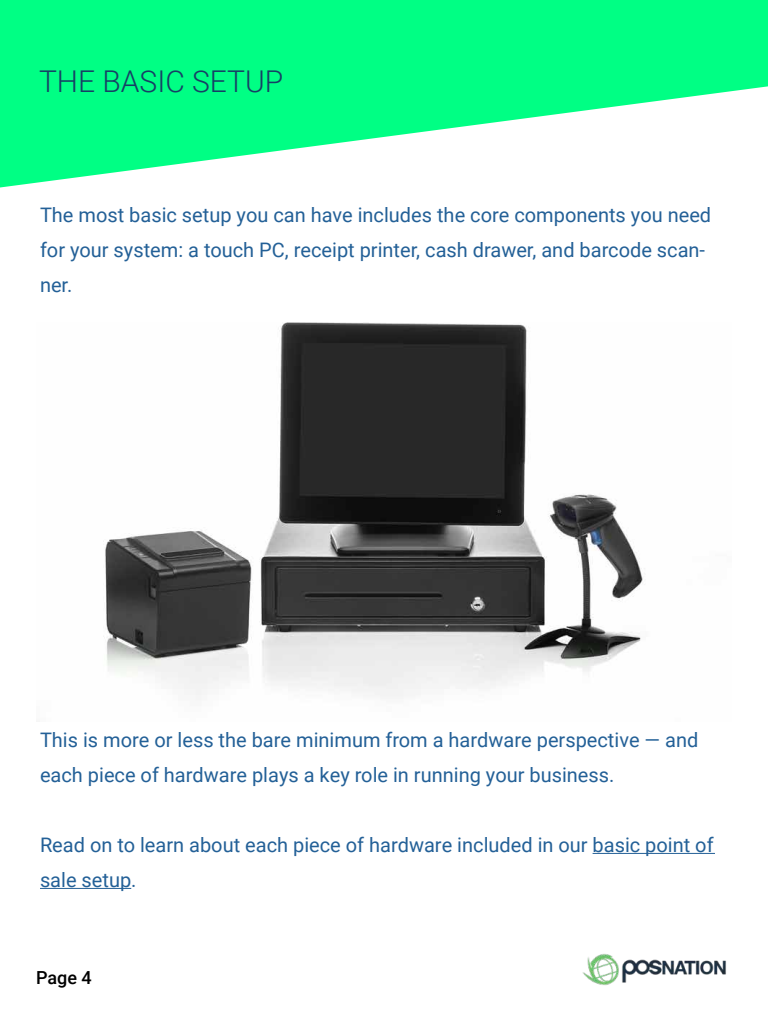
<style>
.page{position:relative;width:768px;height:1024px;background:#fff}
.page>*{position:absolute;margin:0;border:0;box-sizing:border-box;transform-origin:0 0}
.t1{font:300 30px "Roboto";color:#173f65}
.t2{font:20px/35px "Roboto";color:#236097}
.t3{font:500 18px "Roboto";color:#000}
</style>
<div class="page">
<hr style="left:593px;top:853px;width:122px;height:1px;background:#236097">
<hr style="left:40px;top:888px;width:91px;height:1px;background:#236097">
<svg style="left:0;top:0;width:768px;height:187px;fill:#00ff84"></svg>
<img style="left:103px;top:322px;width:540px;height:375px">
<img style="left:582px;top:954px;width:144px;height:31px">
<h1 class="t1" style="left:39px;top:61px;width:246px">THE BASIC SETUP</h1>
<p class="t2" style="left:40px;top:197px;width:673px">The most basic setup you can have includes the core components you need for your system: a touch PC, receipt printer, cash drawer, and barcode scan&shy;ner.</p>
<p class="t2" style="left:40px;top:722px;width:660px">This is more or less the bare minimum from a hardware perspective — and each piece of hardware plays a key role in running your business.</p>
<p class="t2" style="left:40px;top:827px;width:675px">Read on to learn about each piece of hardware included in our basic point of sale setup.</p>
<p class="t3" style="left:36px;top:965px;width:57px">Page 4</p>
</div>
